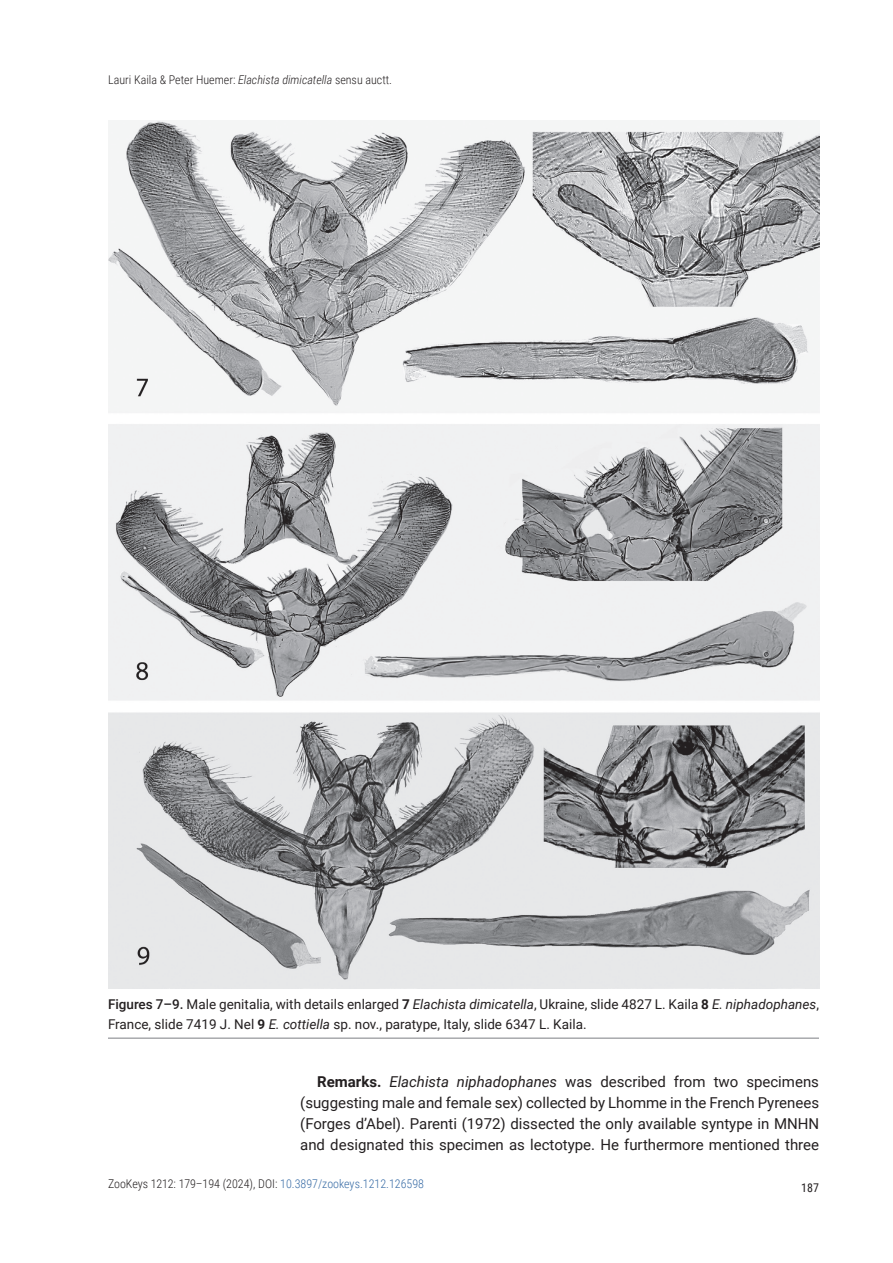
<style>
.page{position:relative;width:893px;height:1263px;background:#fff}
.page>*{position:absolute;margin:0;border:0;box-sizing:border-box;transform-origin:0 0}
.Body_text{font:15px/21px "Roboto";color:#231f20;text-align:justify}
.FIG_-_Caption{font:13.5px/19.8px "Roboto";color:#231f20}
.t1{font:300 12px "Roboto Condensed";color:#231f20}
.t2{font:12px "Roboto Condensed";color:#231f20}
.s1{font-style:italic}
.s2{font-weight:500}
.s3{font-weight:700}
.s4{color:#376ba5}
</style>
<div class="page">
<img style="left:108px;top:121px;width:711px;height:867px">
<hr style="left:108px;top:1037px;width:711px;height:2px;background:#a8a9ad">
<p class="t1" style="left:108px;top:71px;width:285px">Lauri Kaila &amp; Peter Huemer: <span class="s1">Elachista dimicatella</span> sensu auctt.</p>
<p class="FIG_-_Caption" style="left:108px;top:994px;width:712px"><span class="s2">Figures 7–9.</span> Male genitalia, with details enlarged <span class="s3">7</span> <span class="s1">Elachista dimicatella</span>, Ukraine, slide 4827 L. Kaila <span class="s3">8</span> <span class="s1">E. niphadophanes</span>,<br>France, slide 7419 J. Nel <span class="s3">9</span> <span class="s1">E. cottiella</span> sp. nov., paratype, Italy, slide 6347 L. Kaila.</p>
<p class="Body_text" style="left:300px;top:1070px;width:520px;text-indent:17px"><span class="s3">Remarks.</span> <span class="s1">Elachista niphadophanes</span> was described from two specimens (suggesting male and female sex) collected by Lhomme in the French Pyrenees (Forges d’Abel). Parenti (1972) dissected the only available syntype in MNHN and designated this specimen as lectotype. He furthermore mentioned three</p>
<p class="t1" style="left:108px;top:1175px;width:318px">ZooKeys 1212: 179–194 (2024), DOI: <span class="s4">10.3897/zookeys.1212.126598</span></p>
<p class="t2" style="left:801px;top:1179px;width:19px">187</p>
</div>
